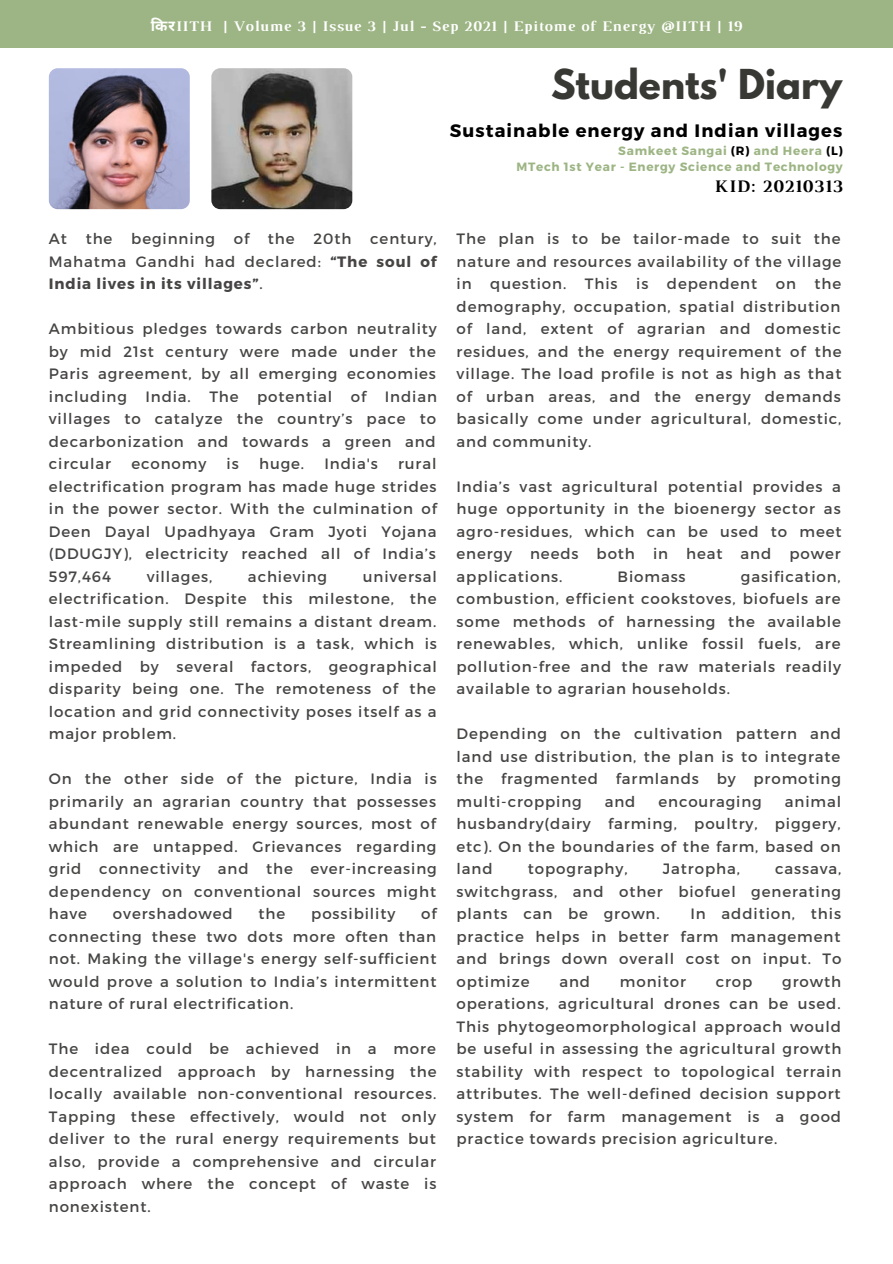
<style>
.page{position:relative;width:893px;height:1264px;background:#fff}
.page>*{position:absolute;margin:0;border:0;box-sizing:border-box;transform-origin:0 0}
.t1{font:700 36.45px "League Spartan";color:#383835}
.t2{font:700 18px "Montserrat";letter-spacing:.06em;color:#000}
.t3{font:700 18px "Luthier";letter-spacing:.06em;color:#000}
.t4{font:15px/22.5px "Montserrat";letter-spacing:.06em;color:#464544;text-align:justify}
.t5{font:700 15px "Luthier";letter-spacing:.06em;color:#fff}
.t6{font:700 12px/16px "Montserrat";letter-spacing:.06em;color:#9db584;text-align:right}
.s1{font-family:"Noto Sans Devanagari"}
.s2{color:#000}
.s3{font-weight:700}
</style>
<div class="page">
<img style="left:211px;top:68px;width:141px;height:141px;border-radius:9px">
<img style="left:49px;top:68px;width:141px;height:141px;border-radius:9px">
<div style="left:0;top:0;width:892px;height:47px;background:#9db584"></div>
<p class="t5" style="left:151px;top:20px;width:592px"><span class="s1">कि र</span>IITH | Volume 3 | Issue 3 | Jul - Sep 2021 | Epitome of Energy @IITH | 19</p>
<h1 class="t1" style="left:551px;top:66px;width:293px">Students' Diary</h1>
<p class="t2" style="left:450px;top:119px;width:394px">Sustainable energy and Indian villages</p>
<p class="t6" style="left:516px;top:142px;width:328px">Samkeet Sangai <span class="s2">(R)</span> and Heera <span class="s2">(L)<br></span>MTech 1st Year - Energy Science and Technology</p>
<p class="t4" style="left:49px;top:227px;width:20px">At</p>
<p class="t4" style="left:86px;top:227px;width:28px">the</p>
<p class="t4" style="left:131px;top:227px;width:85px">beginning</p>
<p class="t4" style="left:234px;top:227px;width:17px">of</p>
<p class="t4" style="left:268px;top:227px;width:28px">the</p>
<p class="t4" style="left:313px;top:227px;width:39px">20th</p>
<p class="t4" style="left:49px;top:227px;width:389px;text-indent:321px">century, Mahatma Gandhi had declared: <span class="s3">“The soul of India lives in its villages”</span>.</p>
<p class="t4" style="left:49px;top:317px;width:389px">Ambitious pledges towards carbon neutrality by mid 21st century were made under the Paris agreement, by all emerging economies including India. The potential of Indian villages to catalyze the country’s pace to decarbonization and towards a green and circular</p>
<p class="t4" style="left:131px;top:452px;width:76px">economy</p>
<p class="t4" style="left:227px;top:452px;width:14px">is</p>
<p class="t4" style="left:259px;top:452px;width:47px">huge.</p>
<p class="t4" style="left:324px;top:452px;width:55px">India's</p>
<p class="t4" style="left:49px;top:452px;width:389px;text-indent:349px">rural electrification program has made huge strides in the power sector. With the culmination of Deen Dayal Upadhyaya Gram Jyoti Yojana (DDUGJY), electricity reached all of India’s 597,464</p>
<p class="t4" style="left:49px;top:564px;width:389px;text-indent:314px">universal electrification. Despite this milestone, the last-mile supply still remains a distant dream.<br>Streamlining distribution is a task, which is impeded by several factors, geographical disparity being one. The remoteness of the location and grid connectivity poses itself as a major problem.</p>
<p class="t4" style="left:49px;top:767px;width:389px">On the other side of the picture, India is primarily an agrarian country that possesses abundant renewable energy sources, most of which are untapped. Grievances regarding grid connectivity and the ever-increasing dependency on conventional sources might have</p>
<p class="t4" style="left:147px;top:564px;width:67px">villages,</p>
<p class="t4" style="left:248px;top:564px;width:81px">achieving</p>
<p class="t4" style="left:113px;top:901px;width:121px">overshadowed</p>
<p class="t4" style="left:258px;top:901px;width:28px">the</p>
<p class="t4" style="left:311px;top:901px;width:86px">possibility</p>
<p class="t4" style="left:49px;top:901px;width:389px;text-indent:372px">of connecting these two dots more often than not. Making the village's energy self-sufficient would prove a solution to India’s intermittent nature of rural electrification.</p>
<p class="t4" style="left:49px;top:1036px;width:389px">The idea could be achieved in a more decentralized approach by harnessing the locally available non-conventional resources.<br>Tapping these effectively, would not only deliver to the rural energy requirements but also, provide a comprehensive and circular approach where the concept of waste is nonexistent.</p>
<p class="t3" style="left:714px;top:180px;width:129px">KID: 20210313</p>
<p class="t4" style="left:456px;top:227px;width:386px">The plan is to be tailor-made to suit the nature and resources availability of the village in question. This is dependent on the demography, occupation, spatial distribution of land, extent of agrarian and domestic residues, and the energy requirement of the village. The load profile is not as high as that of urban areas, and the energy demands basically come under agricultural, domestic, and community.</p>
<p class="t4" style="left:456px;top:474px;width:386px">India’s vast agricultural potential provides a huge opportunity in the bioenergy sector as agro-residues, which can be used to meet energy needs both in heat and power applications.</p>
<p class="t4" style="left:456px;top:564px;width:386px;text-indent:284px">gasification, combustion, efficient cookstoves, biofuels are some methods of harnessing the available renewables, which, unlike fossil fuels, are pollution-free and the raw materials readily available to agrarian households.</p>
<p class="t4" style="left:456px;top:722px;width:386px">Depending on the cultivation pattern and land use distribution, the plan is to integrate the fragmented farmlands by promoting multi-cropping</p>
<p class="t4" style="left:617px;top:564px;width:70px">Biomass</p>
<p class="t4" style="left:456px;top:789px;width:386px;text-indent:328px">animal husbandry(dairy farming, poultry, piggery, etc). On the boundaries of the farm, based on land</p>
<p class="t4" style="left:604px;top:789px;width:32px">and</p>
<p class="t4" style="left:658px;top:789px;width:105px">encouraging</p>
<p class="t4" style="left:528px;top:856px;width:101px">topography,</p>
<p class="t4" style="left:662px;top:856px;width:79px">Jatropha,</p>
<p class="t4" style="left:456px;top:856px;width:386px;text-indent:318px">cassava, switchgrass, and other biofuel generating plants can be grown.</p>
<p class="t4" style="left:456px;top:901px;width:386px;text-indent:234px">In addition, this practice helps in better farm management and brings down overall cost on input. To optimize</p>
<p class="t4" style="left:559px;top:969px;width:32px">and</p>
<p class="t4" style="left:620px;top:969px;width:67px">monitor</p>
<p class="t4" style="left:715px;top:969px;width:38px">crop</p>
<p class="t4" style="left:456px;top:969px;width:386px;text-indent:326px">growth operations, agricultural drones can be used.<br>This phytogeomorphological approach would be useful in assessing the agricultural growth stability with respect to topological terrain attributes. The well-defined decision support system for farm management is a good practice towards precision agriculture.</p>
</div>
